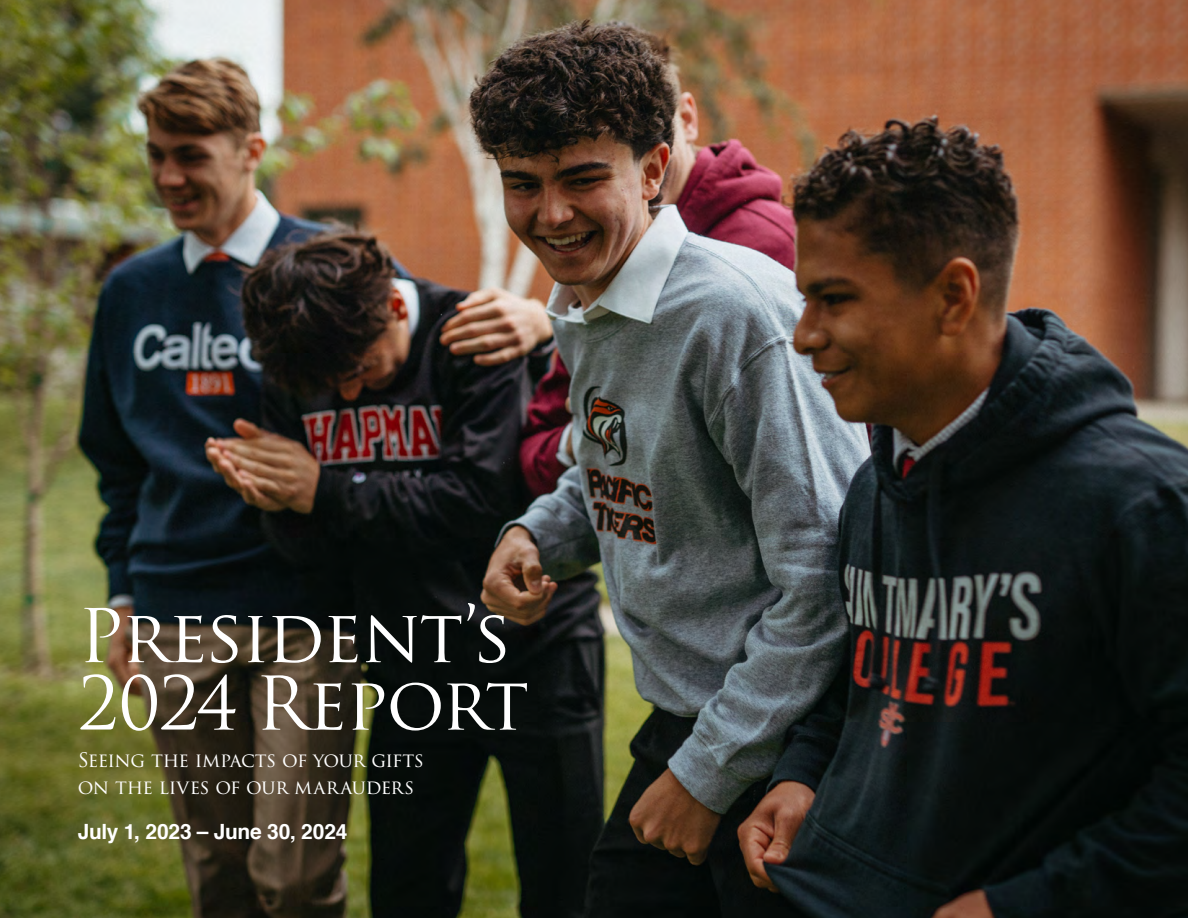
<style>
.page{position:relative;width:1188px;height:918px;background:#fff}
.page>*{position:absolute;margin:0;border:0;box-sizing:border-box;transform-origin:0 0}
.t1{font:72px/67.5px "Trajan Pro";letter-spacing:-.02em;color:#fff}
.t2{font:700 21px "Helvetica";letter-spacing:-.01em;color:#fff}
.t3{font:19.5px "Trajan Pro 3";letter-spacing:-.03em;color:#fff}
</style>
<div class="page">
<img style="left:0;top:0;width:1188px;height:918px">
<p class="t1" style="left:78px;top:602px;width:453px">President’s<br>2024 Report</p>
<p class="t3" style="left:78px;top:747px;width:348px">SEEING THE IMPACTS OF YOUR GIFTS</p>
<p class="t3" style="left:78px;top:774px;width:338px">ON THE LIVES OF OUR MARAUDERS</p>
<p class="t2" style="left:78px;top:815px;width:271px">July 1, 2023 – June 30, 2024</p>
</div>
